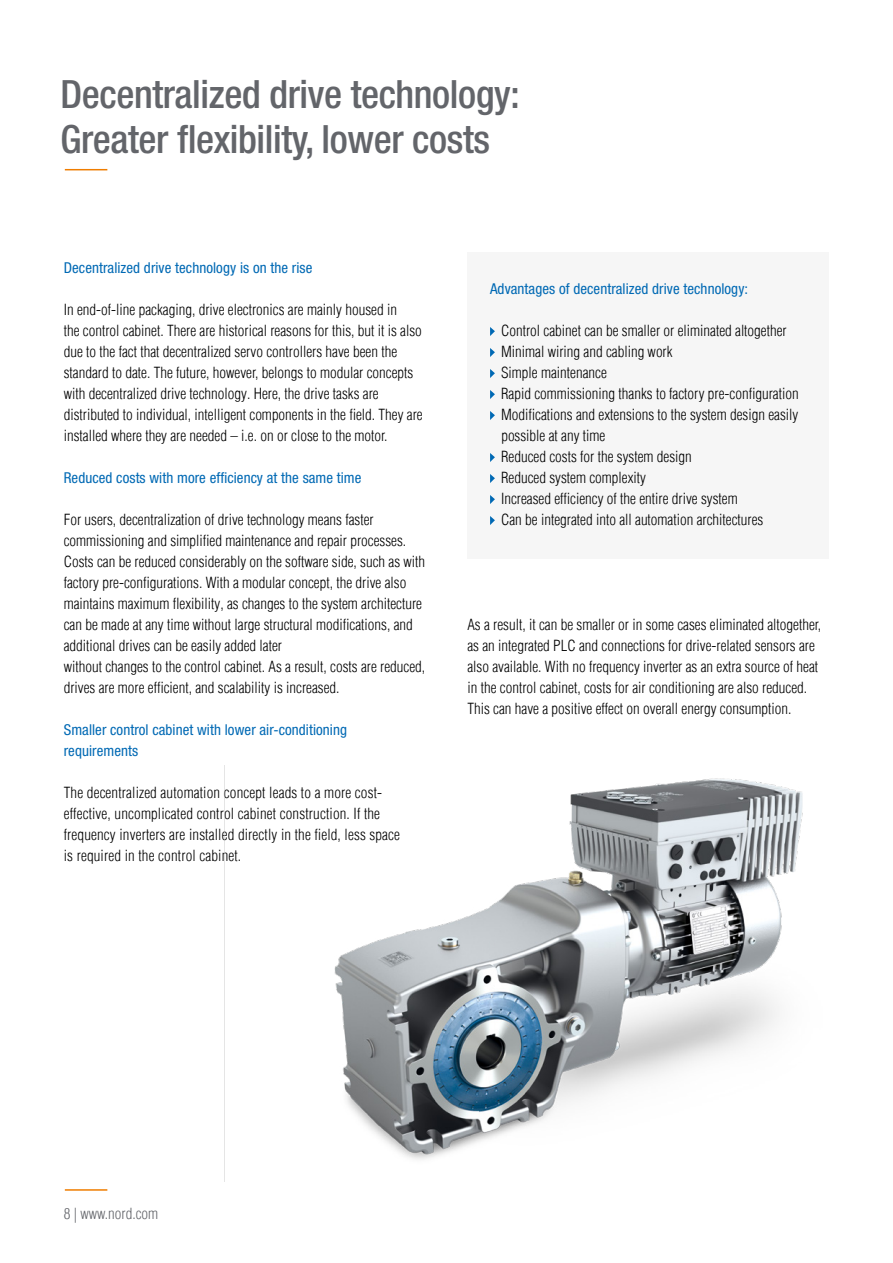
<style>
.page{position:relative;width:893px;height:1263px;background:#fff}
.page>*{position:absolute;margin:0;border:0;box-sizing:border-box;transform-origin:0 0}
.t1{font:500 condensed 39px/45px "Helvetica Neue LT Std";letter-spacing:-.01em;color:#63656a}
.t2{font:300 condensed 15px/21px "Helvetica Com";color:#000}
.t3{font:condensed 15px/21px "Helvetica Neue LT Std";letter-spacing:.005em;color:#0069b4}
.t4{font:300 condensed 15px "Helvetica Com";color:#63656a}
</style>
<div class="page">
<hr style="left:65px;top:1189px;width:42px;height:2px;background:#ef7d00">
<hr style="left:65px;top:169px;width:42px;height:1px;background:#ef7d00">
<div style="left:467px;top:252px;width:362px;height:306px;background:#f6f6f6"></div>
<svg style="left:490px;top:327px;width:5px;height:9px"></svg>
<svg style="left:490px;top:348px;width:5px;height:9px"></svg>
<svg style="left:490px;top:369px;width:5px;height:9px"></svg>
<svg style="left:490px;top:390px;width:5px;height:9px"></svg>
<svg style="left:490px;top:411px;width:5px;height:9px"></svg>
<svg style="left:490px;top:453px;width:5px;height:9px"></svg>
<svg style="left:490px;top:474px;width:5px;height:9px"></svg>
<svg style="left:490px;top:495px;width:5px;height:9px"></svg>
<svg style="left:490px;top:516px;width:5px;height:9px"></svg>
<img style="left:224px;top:765px;width:579px;height:416px">
<h1 class="t1" style="left:61px;top:71px;width:461px">Decentralized drive technology:<br>Greater flexibility, lower costs</h1>
<p class="t3" style="left:64px;top:257px;width:250px">Decentralized drive technology is on the rise</p>
<p class="t2" style="left:64px;top:299px;width:360px">In end-of-line packaging, drive electronics are mainly housed in<br>the control cabinet. There are historical reasons for this, but it is also due to the fact that decentralized servo controllers have been the standard to date. The future, however, belongs to modular concepts with decentralized drive technology. Here, the drive tasks are distributed to individual, intelligent components in the field. They are installed where they are needed – i.e. on or close to the motor.</p>
<p class="t3" style="left:64px;top:467px;width:299px">Reduced costs with more efficiency at the same time</p>
<p class="t2" style="left:64px;top:509px;width:363px">For users, decentralization of drive technology means faster commissioning and simplified maintenance and repair processes.<br>Costs can be reduced considerably on the software side, such as with factory pre-configurations. With a modular concept, the drive also maintains maximum flexibility, as changes to the system architecture can be made at any time without large structural modifications, and additional drives can be easily added later<br>without changes to the control cabinet. As a result, costs are reduced, drives are more efficient, and scalability is increased.</p>
<p class="t3" style="left:64px;top:719px;width:285px">Smaller control cabinet with lower air-conditioning requirements</p>
<p class="t2" style="left:64px;top:782px;width:338px">The decentralized automation concept leads to a more cost&shy;effective, uncomplicated control cabinet construction. If the frequency inverters are installed directly in the field, less space is required in the control cabinet.</p>
<p class="t3" style="left:490px;top:278px;width:260px">Advantages of decentralized drive technology:</p>
<p class="t2" style="left:501px;top:320px;width:299px">Control cabinet can be smaller or eliminated altogether Minimal wiring and cabling work<br>Simple maintenance<br>Rapid commissioning thanks to factory pre-configuration Modifications and extensions to the system design easily possible at any time<br>Reduced costs for the system design<br>Reduced system complexity<br>Increased efficiency of the entire drive system<br>Can be integrated into all automation architectures</p>
<p class="t2" style="left:467px;top:614px;width:355px">As a result, it can be smaller or in some cases eliminated altogether, as an integrated PLC and connections for drive-related sensors are also available. With no frequency inverter as an extra source of heat in the control cabinet, costs for air conditioning are also reduced.<br>This can have a positive effect on overall energy consumption.</p>
<p class="t4" style="left:64px;top:1204px;width:96px">8 | www.nord.com</p>
</div>
